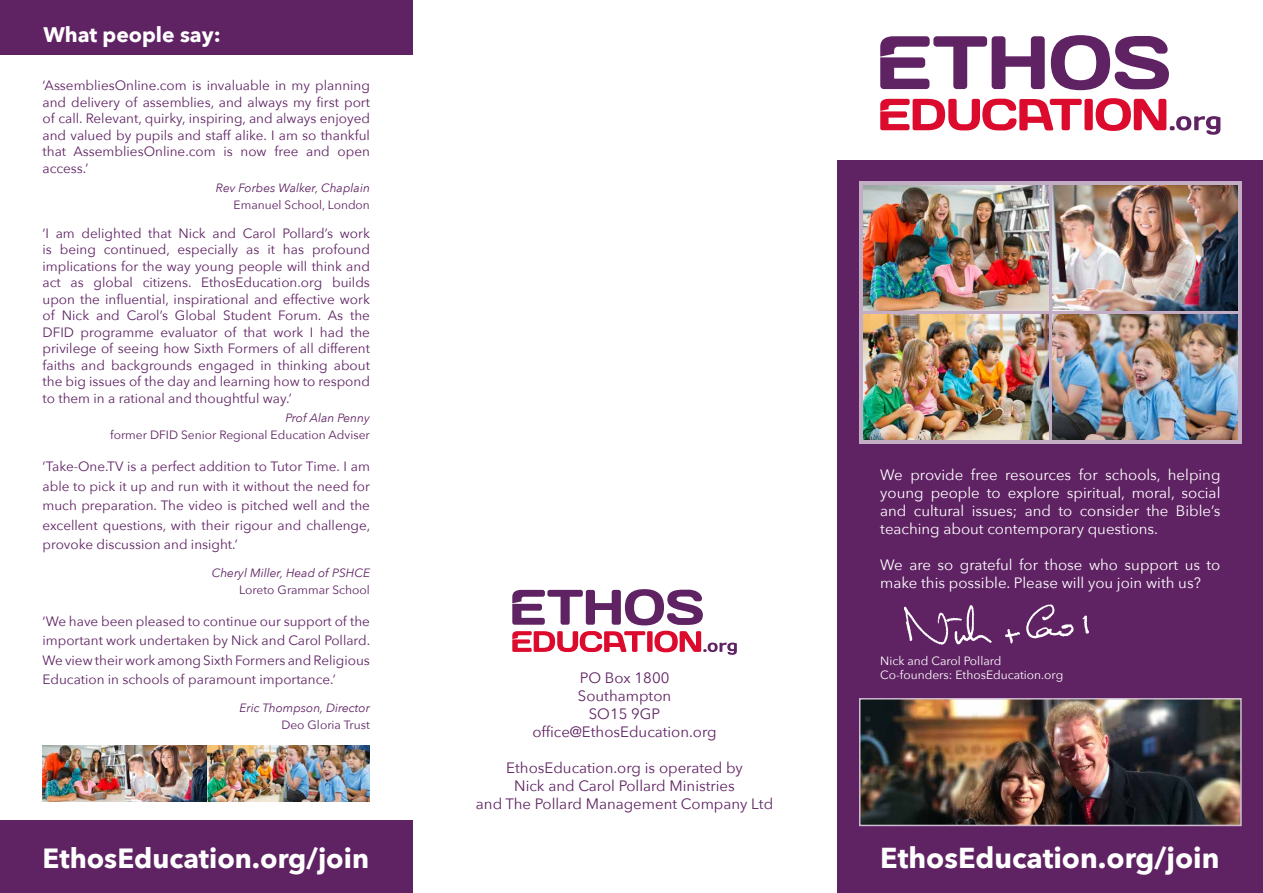
<style>
.page{position:relative;width:1263px;height:893px;background:#fff}
.page>*{position:absolute;margin:0;border:0;box-sizing:border-box;transform-origin:0 0}
.t1{font:700 28.8px "Avenir Next";color:#fff}
.t2{font:700 27.75px "Avenir Next";color:#fff}
.t3{font:700 21px "Avenir Next";color:#fff}
.t4{font:15px/18px "Avenir Next";color:#fff;text-align:justify}
.t5{font:15px/18px "Avenir Next";color:#5f2263;text-align:center}
.t6{font:13.5px/16.5px "Avenir Next";color:#5f2263;text-align:justify}
.t7{font:12px "Avenir Next";color:#5f2263}
.t8{font:italic 12px "Avenir Next";color:#5f2263}
.t9{font:12px/14.4px "Avenir Next";color:#fff}
</style>
<div class="page">
<div style="left:838px;top:160px;width:425px;height:733px;background:#5f2263"></div>
<div style="left:0;top:0;width:412px;height:54px;background:#5f2263"></div>
<div style="left:0;top:821px;width:412px;height:72px;background:#5f2263"></div>
<img style="left:859px;top:181px;width:383px;height:263px">
<svg style="left:1051px;top:35px;width:118px;height:55px"></svg>
<svg style="left:880px;top:36px;width:165px;height:53px"></svg>
<svg style="left:880px;top:99px;width:202px;height:31px"></svg>
<div style="left:1084px;top:99px;width:9px;height:31px;background:#dc0b2d;border-radius:2px"></div>
<svg style="left:1096px;top:98px;width:124px;height:37px"></svg>
<svg style="left:512px;top:589px;width:191px;height:36px"></svg>
<svg style="left:512px;top:631px;width:133px;height:21px"></svg>
<div style="left:647px;top:631px;width:6px;height:21px;background:#dc0b2d"></div>
<svg style="left:654px;top:631px;width:83px;height:24px"></svg>
<img style="left:862px;top:701px;width:377px;height:122px">
<div style="left:859px;top:698px;width:383px;height:128px;border:2px solid #cebdd1"></div>
<img style="left:863px;top:186px;width:185px;height:124px">
<img style="left:43px;top:745px;width:244px;height:56px">
<img style="left:1053px;top:186px;width:185px;height:124px">
<img style="left:863px;top:315px;width:185px;height:124px">
<img style="left:1053px;top:315px;width:185px;height:124px">
<img style="left:287px;top:745px;width:83px;height:56px">
<img style="left:904px;top:604px;width:185px;height:41px">
<h3 class="t3" style="left:43px;top:16px;width:179px">What people say:</h3>
<p class="t6" style="left:43px;top:77px;width:329px">‘AssembliesOnline.com is invaluable in my planning and delivery of assemblies, and always my first port of call. Relevant, quirky, inspiring, and always enjoyed and valued by pupils and staff alike. I am so thankful that AssembliesOnline.com is now free and open access.’</p>
<p class="t8" style="left:216px;top:178px;width:155px">Rev Forbes Walker, Chaplain</p>
<p class="t7" style="left:234px;top:194px;width:138px">Emanuel School, London</p>
<p class="t6" style="left:43px;top:224px;width:329px">‘I am delighted that Nick and Carol Pollard’s work is being continued, especially as it has profound implications for the way young people will think and act as global citizens. EthosEducation.org builds upon the influential, inspirational and effective work of Nick and Carol’s Global Student Forum. As the DFID programme evaluator of that work I had the privilege of seeing how Sixth Formers of all different faiths and backgrounds engaged in thinking about the big issues of the day and learning how to respond to them in a rational and thoughtful way.’</p>
<p class="t8" style="left:286px;top:408px;width:86px">Prof Alan Penny</p>
<p class="t7" style="left:110px;top:424px;width:261px">former DFID Senior Regional Education Adviser</p>
<p class="t6" style="left:43px;top:456px;width:329px;line-height:19.5px">‘Take-One.TV is a perfect addition to Tutor Time. I am able to pick it up and run with it without the need for much preparation. The video is pitched well and the excellent questions, with their rigour and challenge, provoke discussion and insight.’</p>
<p class="t8" style="left:212px;top:563px;width:160px">Cheryl Miller, Head of PSHCE</p>
<p class="t7" style="left:239px;top:579px;width:132px">Loreto Grammar School</p>
<p class="t6" style="left:43px;top:611px;width:329px;line-height:19.5px">‘We have been pleased to continue our support of the important work undertaken by Nick and Carol Pollard.<br>We view their work among Sixth Formers and Religious Education in schools of paramount importance.’</p>
<p class="t8" style="left:240px;top:698px;width:132px">Eric Thompson, Director</p>
<p class="t7" style="left:281px;top:715px;width:90px">Deo Gloria Trust</p>
<p class="t5" style="left:532px;top:668px;width:186px">PO Box 1800<br>Southampton<br>SO15 9GP office@EthosEducation.org</p>
<p class="t5" style="left:476px;top:758px;width:299px">EthosEducation.org is operated by<br>Nick and Carol Pollard Ministries<br>and The Pollard Management Company Ltd</p>
<p class="t4" style="left:880px;top:465px;width:342px">We provide free resources for schools, helping young people to explore spiritual, moral, social and cultural issues; and to consider the Bible’s teaching about contemporary questions.</p>
<p class="t4" style="left:880px;top:555px;width:342px">We are so grateful for those who support us to make this possible. Please will you join with us?</p>
<p class="t9" style="left:880px;top:653px;width:185px">Nick and Carol Pollard<br>Co-founders: EthosEducation.org</p>
<h2 class="t2" style="left:43px;top:834px;width:328px">EthosEducation.org/join</h2>
<h1 class="t1" style="left:880px;top:833px;width:341px">EthosEducation.org/join</h1>
</div>
